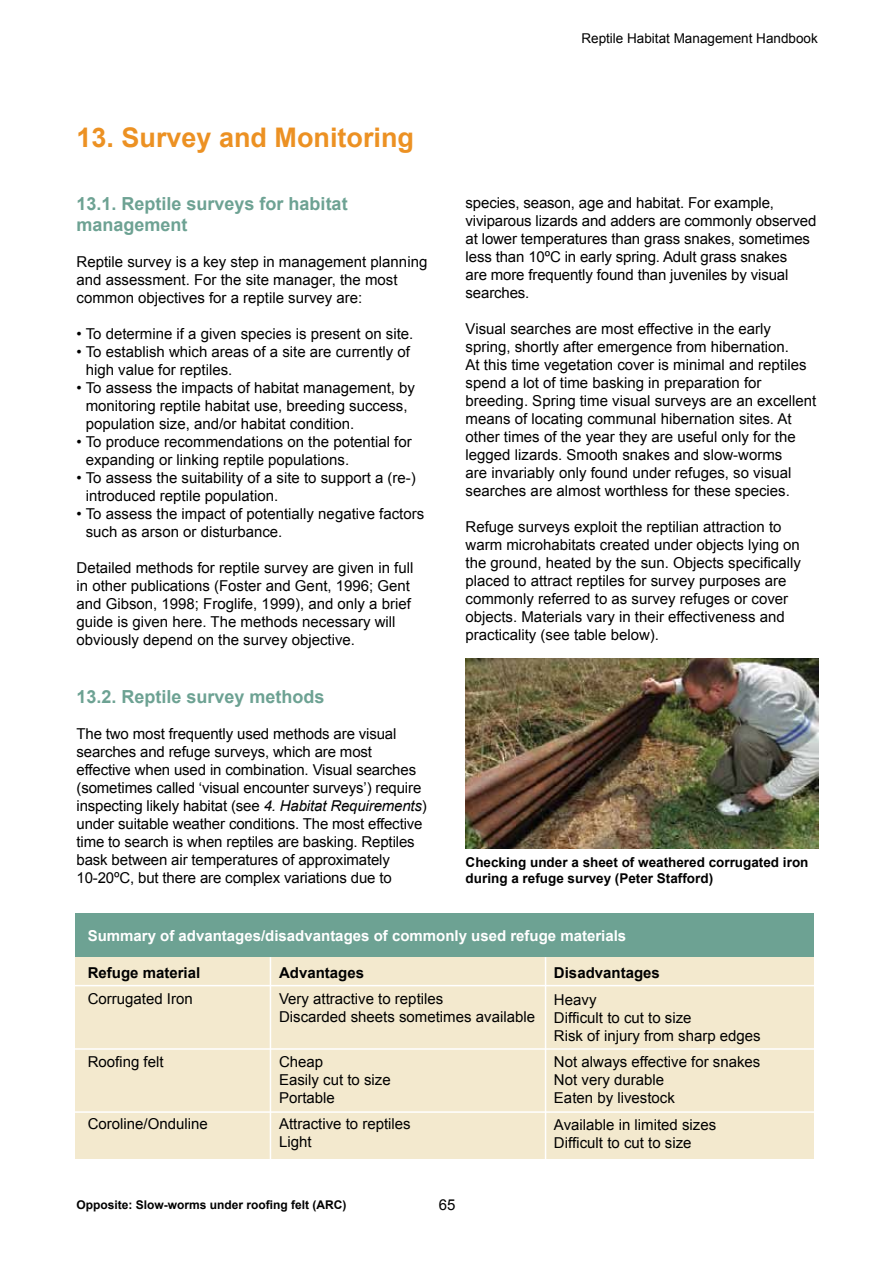
<style>
.page{position:relative;width:893px;height:1263px;background:#fff}
.page>*{position:absolute;margin:0;border:0;box-sizing:border-box;transform-origin:0 0}
.t1{font:700 27px "Arial";color:#ec9123}
.t2{font:700 18px/21.6px "Arial";color:#6da293}
.t3{font:15px/18px "Arial";color:#000}
.t4{font:700 15px "Arial";color:#fff}
.t5{font:700 15px "Arial";color:#000}
.t6{font:700 13.5px/16.2px "Arial";color:#000}
.t7{font:13.5px "Arial";color:#000}
.t8{font:700 12px "Arial";color:#000}
.s1{font-style:italic}
</style>
<div class="page">
<img style="left:466px;top:658px;width:352px;height:191px">
<div style="left:76px;top:934px;width:738px;height:225px;background:#f3e9ce"></div>
<div style="left:76px;top:913px;width:738px;height:44px;background:#6da293"></div>
<hr style="left:270px;top:957px;width:1px;height:213px;background:#fff">
<hr style="left:545px;top:957px;width:1px;height:209px;background:#fff">
<hr style="left:67px;top:985px;width:759px;height:1px;background:#fff">
<hr style="left:69px;top:1048px;width:759px;height:2px;background:#fff">
<hr style="left:69px;top:1111px;width:759px;height:2px;background:#fff">
<h1 class="t1" style="left:77px;top:123px;width:339px">13. Survey and Monitoring</h1>
<p class="t2" style="left:77px;top:193px;width:273px">13.1. Reptile surveys for habitat management</p>
<p class="t3" style="left:77px;top:253px;width:352px">Reptile survey is a key step in management planning and assessment. For the site manager, the most common objectives for a reptile survey are:</p>
<p class="t3" style="left:77px;top:325px;width:338px">• To determine if a given species is present on site.</p>
<p class="t3" style="left:86px;top:343px;width:326px;text-indent:-9px">• To establish which areas of a site are currently of high value for reptiles.</p>
<p class="t3" style="left:86px;top:379px;width:331px;text-indent:-9px">• To assess the impacts of habitat management, by monitoring reptile habitat use, breeding success, population size, and/or habitat condition.</p>
<p class="t3" style="left:86px;top:433px;width:327px;text-indent:-9px">• To produce recommendations on the potential for expanding or linking reptile populations.</p>
<p class="t3" style="left:86px;top:469px;width:332px;text-indent:-9px">• To assess the suitability of a site to support a (re-) introduced reptile population.</p>
<p class="t3" style="left:86px;top:505px;width:340px;text-indent:-9px">• To assess the impact of potentially negative factors such as arson or disturbance.</p>
<p class="t3" style="left:77px;top:559px;width:338px">Detailed methods for reptile survey are given in full in other publications (Foster and Gent, 1996; Gent and Gibson, 1998; Froglife, 1999), and only a brief guide is given here. The methods necessary will obviously depend on the survey objective.</p>
<p class="t2" style="left:77px;top:686px;width:250px">13.2. Reptile survey methods</p>
<p class="t3" style="left:77px;top:725px;width:352px">The two most frequently used methods are visual searches and refuge surveys, which are most effective when used in combination. Visual searches (sometimes called ‘visual encounter surveys’) require inspecting likely habitat (see <span class="s1">4. Habitat Requirements</span>) under suitable weather conditions. The most effective time to search is when reptiles are basking. Reptiles bask between air temperatures of approximately 10-20ºC, but there are complex variations due to</p>
<p class="t7" style="left:581px;top:30px;width:238px">Reptile Habitat Management Handbook</p>
<p class="t3" style="left:466px;top:193px;width:352px">species, season, age and habitat. For example, viviparous lizards and adders are commonly observed at lower temperatures than grass snakes, sometimes less than 10ºC in early spring. Adult grass snakes<br>are more frequently found than juveniles by visual searches.</p>
<p class="t3" style="left:466px;top:319px;width:352px">Visual searches are most effective in the early spring, shortly after emergence from hibernation.<br>At this time vegetation cover is minimal and reptiles spend a lot of time basking in preparation for breeding. Spring time visual surveys are an excellent means of locating communal hibernation sites. At other times of the year they are useful only for the legged lizards. Smooth snakes and slow-worms<br>are invariably only found under refuges, so visual searches are almost worthless for these species.</p>
<p class="t3" style="left:466px;top:517px;width:337px">Refuge surveys exploit the reptilian attraction to warm microhabitats created under objects lying on the ground, heated by the sun. Objects specifically placed to attract reptiles for survey purposes are commonly referred to as survey refuges or cover objects. Materials vary in their effectiveness and practicality (see table below).</p>
<p class="t6" style="left:466px;top:854px;width:344px">Checking under a sheet of weathered corrugated iron during a refuge survey (Peter Stafford)</p>
<p class="t4" style="left:88px;top:927px;width:540px">Summary of advantages/disadvantages of commonly used refuge materials</p>
<p class="t5" style="left:88px;top:964px;width:114px">Refuge material</p>
<p class="t3" style="left:88px;top:990px;width:107px">Corrugated Iron</p>
<p class="t5" style="left:279px;top:964px;width:87px">Advantages</p>
<p class="t3" style="left:279px;top:990px;width:257px">Very attractive to reptiles<br>Discarded sheets sometimes available</p>
<p class="t3" style="left:279px;top:1052px;width:113px">Cheap<br>Easily cut to size<br>Portable</p>
<p class="t3" style="left:279px;top:1115px;width:133px">Attractive to reptiles<br>Light</p>
<p class="t5" style="left:554px;top:964px;width:107px">Disadvantages</p>
<p class="t3" style="left:554px;top:990px;width:208px">Heavy<br>Difficult to cut to size<br>Risk of injury from sharp edges</p>
<p class="t3" style="left:554px;top:1053px;width:208px">Not always effective for snakes<br>Not very durable<br>Eaten by livestock</p>
<p class="t3" style="left:554px;top:1115px;width:164px">Available in limited sizes<br>Difficult to cut to size</p>
<p class="t3" style="left:88px;top:1052px;width:77px">Roofing felt</p>
<p class="t3" style="left:88px;top:1115px;width:122px">Coroline/Onduline</p>
<p class="t8" style="left:77px;top:1198px;width:272px">Opposite: Slow-worms under roofing felt (ARC)</p>
<p class="t3" style="left:439px;top:1196px;width:18px">65</p>
</div>
